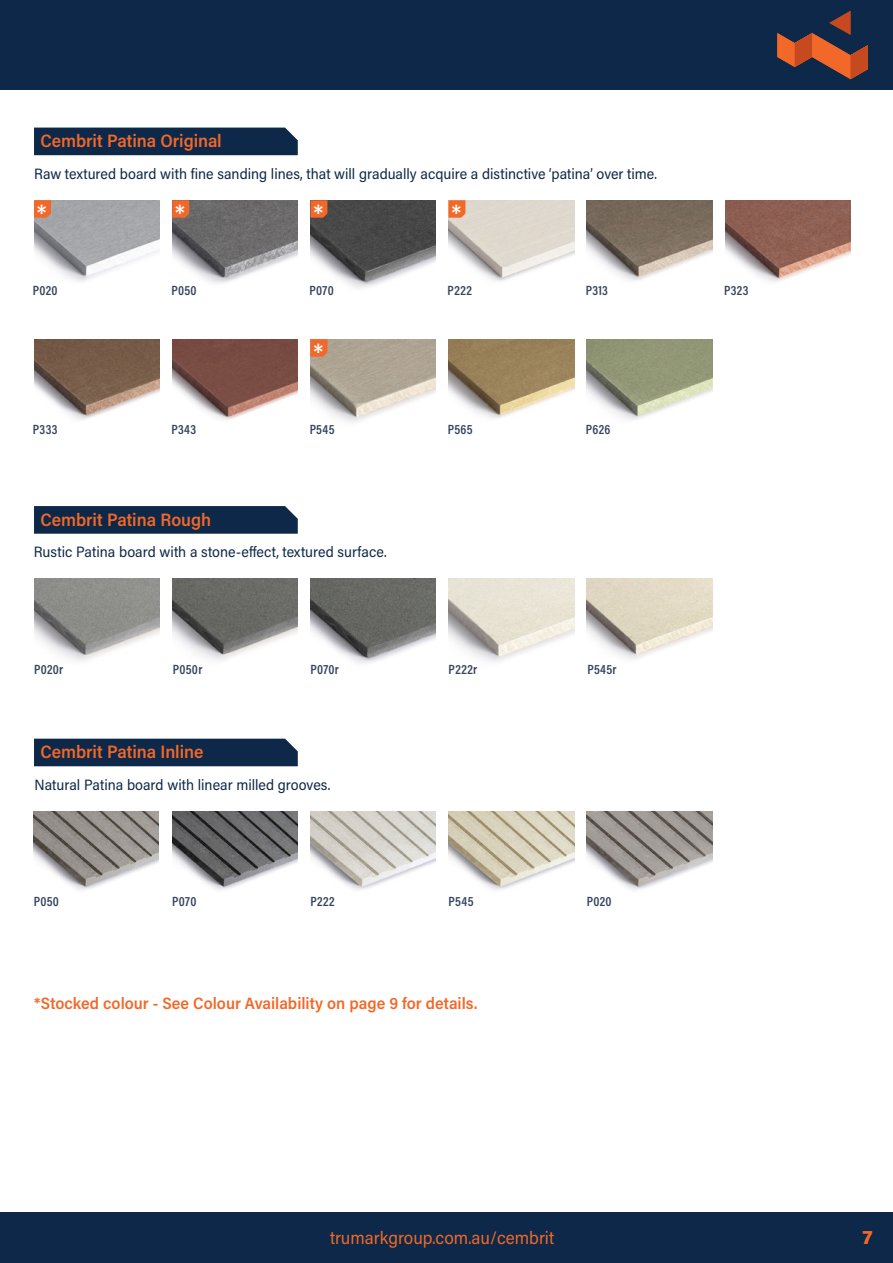
<style>
.page{position:relative;width:893px;height:1263px;background:#fff}
.page>*{position:absolute;margin:0;border:0;box-sizing:border-box;transform-origin:0 0}
.Cembrit_Swatch_Capti{font:30px "Acumin Variable Concept";color:#fff}
.t1{font:900 19.5px "Acumin Pro Semi Cond";color:#f26828}
.Product_Names___Oran{font:600 18px "Acumin Pro Semi Cond";letter-spacing:-.005em;color:#f26828}
.Footer_Notes{font:18px "Acumin Pro Semi Cond";color:#f26828}
.t2{font:600 16.5px "Acumin Pro Semi Cond";color:#f26828}
.Image_Captions__tm{font:15px "Acumin Pro Semi Cond";color:#0d2848}
.Cembrit_Swatch_Capti-2{font:13.5px "Acumin Variable Concept";letter-spacing:.025em;color:#34435e}
</style>
<div class="page">
<div style="left:0;top:0;width:893px;height:89px;background:#0d2848"></div>
<div style="left:0;top:1212px;width:893px;height:51px;background:#0d2848"></div>
<img style="left:34px;top:200px;width:125px;height:81px">
<img style="left:34px;top:339px;width:125px;height:81px">
<img style="left:310px;top:200px;width:126px;height:88px">
<img style="left:310px;top:339px;width:126px;height:83px">
<img style="left:587px;top:200px;width:125px;height:81px">
<img style="left:587px;top:339px;width:125px;height:81px">
<img style="left:172px;top:200px;width:126px;height:84px">
<img style="left:172px;top:339px;width:126px;height:81px">
<img style="left:449px;top:200px;width:125px;height:81px">
<img style="left:449px;top:339px;width:125px;height:80px">
<img style="left:725px;top:200px;width:125px;height:82px">
<img style="left:310px;top:811px;width:126px;height:79px">
<img style="left:449px;top:579px;width:125px;height:83px">
<img style="left:34px;top:811px;width:125px;height:79px">
<img style="left:449px;top:811px;width:125px;height:79px">
<img style="left:172px;top:811px;width:126px;height:79px">
<img style="left:587px;top:811px;width:125px;height:79px">
<img style="left:310px;top:579px;width:126px;height:85px">
<img style="left:34px;top:579px;width:125px;height:82px">
<img style="left:172px;top:579px;width:126px;height:82px">
<img style="left:587px;top:579px;width:125px;height:80px">
<svg style="left:34px;top:506px;width:264px;height:28px;background:#122d4c"></svg>
<div style="left:34px;top:739px;width:264px;height:27px;background:#0d2848"></div>
<svg style="left:777px;top:11px;width:91px;height:68px"></svg>
<svg style="left:172px;top:200px;width:17px;height:18px"></svg>
<svg style="left:448px;top:200px;width:17px;height:18px"></svg>
<svg style="left:34px;top:200px;width:17px;height:18px"></svg>
<svg style="left:310px;top:200px;width:17px;height:18px"></svg>
<svg style="left:310px;top:339px;width:17px;height:18px"></svg>
<div style="left:34px;top:128px;width:264px;height:27px;background:#0d2848"></div>
<p class="Product_Names___Oran" style="left:40px;top:128px;width:183px">Cembrit Patina Original</p>
<p class="Image_Captions__tm" style="left:34px;top:163px;width:625px">Raw textured board with fine sanding lines, that will gradually acquire a distinctive ‘patina’ over time.</p>
<p class="Cembrit_Swatch_Capti" style="left:37px;top:194px;width:11px">*</p>
<p class="Cembrit_Swatch_Capti" style="left:175px;top:194px;width:11px">*</p>
<p class="Cembrit_Swatch_Capti" style="left:313px;top:194px;width:11px">*</p>
<p class="Cembrit_Swatch_Capti" style="left:451px;top:194px;width:11px">*</p>
<p class="Cembrit_Swatch_Capti-2" style="left:33px;top:281px;width:26px">P020</p>
<p class="Cembrit_Swatch_Capti-2" style="left:310px;top:281px;width:26px">P070</p>
<p class="Cembrit_Swatch_Capti-2" style="left:171px;top:281px;width:27px">P050</p>
<p class="Cembrit_Swatch_Capti-2" style="left:448px;top:281px;width:26px">P222</p>
<p class="Cembrit_Swatch_Capti" style="left:313px;top:333px;width:11px">*</p>
<p class="Cembrit_Swatch_Capti-2" style="left:586px;top:281px;width:24px">P313</p>
<p class="Cembrit_Swatch_Capti-2" style="left:33px;top:420px;width:26px">P333</p>
<p class="Cembrit_Swatch_Capti-2" style="left:171px;top:420px;width:26px">P343</p>
<p class="Product_Names___Oran" style="left:40px;top:507px;width:172px">Cembrit Patina Rough</p>
<p class="Cembrit_Swatch_Capti-2" style="left:310px;top:420px;width:26px">P545</p>
<p class="Cembrit_Swatch_Capti-2" style="left:448px;top:420px;width:26px">P565</p>
<p class="Cembrit_Swatch_Capti-2" style="left:586px;top:420px;width:26px">P626</p>
<p class="Image_Captions__tm" style="left:34px;top:542px;width:354px">Rustic Patina board with a stone-effect, textured surface.</p>
<p class="Cembrit_Swatch_Capti-2" style="left:34px;top:660px;width:31px">P020r</p>
<p class="Cembrit_Swatch_Capti-2" style="left:310px;top:660px;width:30px">P070r</p>
<p class="Cembrit_Swatch_Capti-2" style="left:173px;top:660px;width:31px">P050r</p>
<p class="Cembrit_Swatch_Capti-2" style="left:587px;top:660px;width:31px">P545r</p>
<p class="Cembrit_Swatch_Capti-2" style="left:449px;top:660px;width:30px">P222r</p>
<p class="Product_Names___Oran" style="left:40px;top:739px;width:164px">Cembrit Patina Inline</p>
<p class="Image_Captions__tm" style="left:34px;top:774px;width:297px">Natural Patina board with linear milled grooves.</p>
<p class="Cembrit_Swatch_Capti-2" style="left:34px;top:892px;width:27px">P050</p>
<p class="Cembrit_Swatch_Capti-2" style="left:310px;top:892px;width:26px">P222</p>
<p class="Cembrit_Swatch_Capti-2" style="left:449px;top:892px;width:26px">P545</p>
<p class="Cembrit_Swatch_Capti-2" style="left:172px;top:892px;width:26px">P070</p>
<p class="Cembrit_Swatch_Capti-2" style="left:587px;top:892px;width:26px">P020</p>
<p class="t2" style="left:34px;top:992px;width:445px">*Stocked colour - See Colour Availability on page 9 for details.</p>
<p class="Cembrit_Swatch_Capti-2" style="left:724px;top:281px;width:26px">P323</p>
<p class="Footer_Notes" style="left:330px;top:1225px;width:226px">trumarkgroup.com.au/cembrit</p>
<h2 class="t1" style="left:863px;top:1224px;width:11px">7</h2>
</div>
